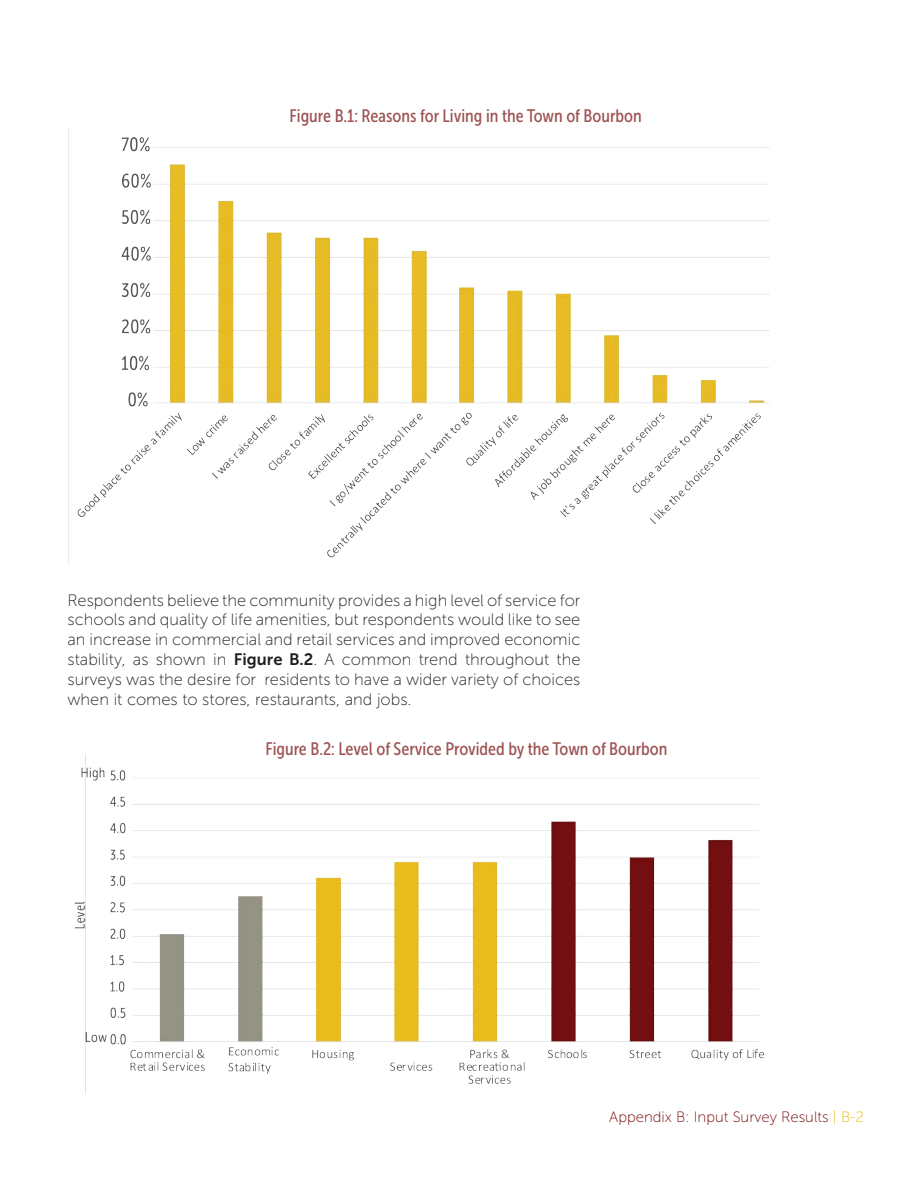
<style>
.page{position:relative;width:918px;height:1188px;background:#fff}
.page>*{position:absolute;margin:0;border:0;box-sizing:border-box;transform-origin:0 0}
.figure_title{font:18px "Museo Sans Cond 500";color:#9d5252}
.aText{font:16.5px/19.8px "Museo Sans 100";color:#231f20;text-align:justify}
.t1{font:15px "Museo Sans 100";color:#730808}
.s1{font-family:"Museo Sans 700"}
.s2{color:#ebbc0f}
</style>
<div class="page">
<img style="left:68px;top:128px;width:702px;height:437px">
<img style="left:74px;top:755px;width:691px;height:338px">
<p class="figure_title" style="left:290px;top:105px;width:354px">Figure B.1: Reasons for Living in the Town of Bourbon</p>
<p class="aText" style="left:68px;top:590px;width:515px">Respondents believe the community provides a high level of service for schools and quality of life amenities, but respondents would like to see an increase in commercial and retail services and improved economic stability, as shown in <span class="s1">Figure B.2</span>. A common trend throughout the surveys was the desire for residents to have a wider variety of choices when it comes to stores, restaurants, and jobs.</p>
<p class="figure_title" style="left:265px;top:739px;width:404px">Figure B.2: Level of Service Provided by the Town of Bourbon</p>
<p class="t1" style="left:609px;top:1109px;width:256px">Appendix B: Input Survey Results <span class="s2">| B-2</span></p>
</div>
